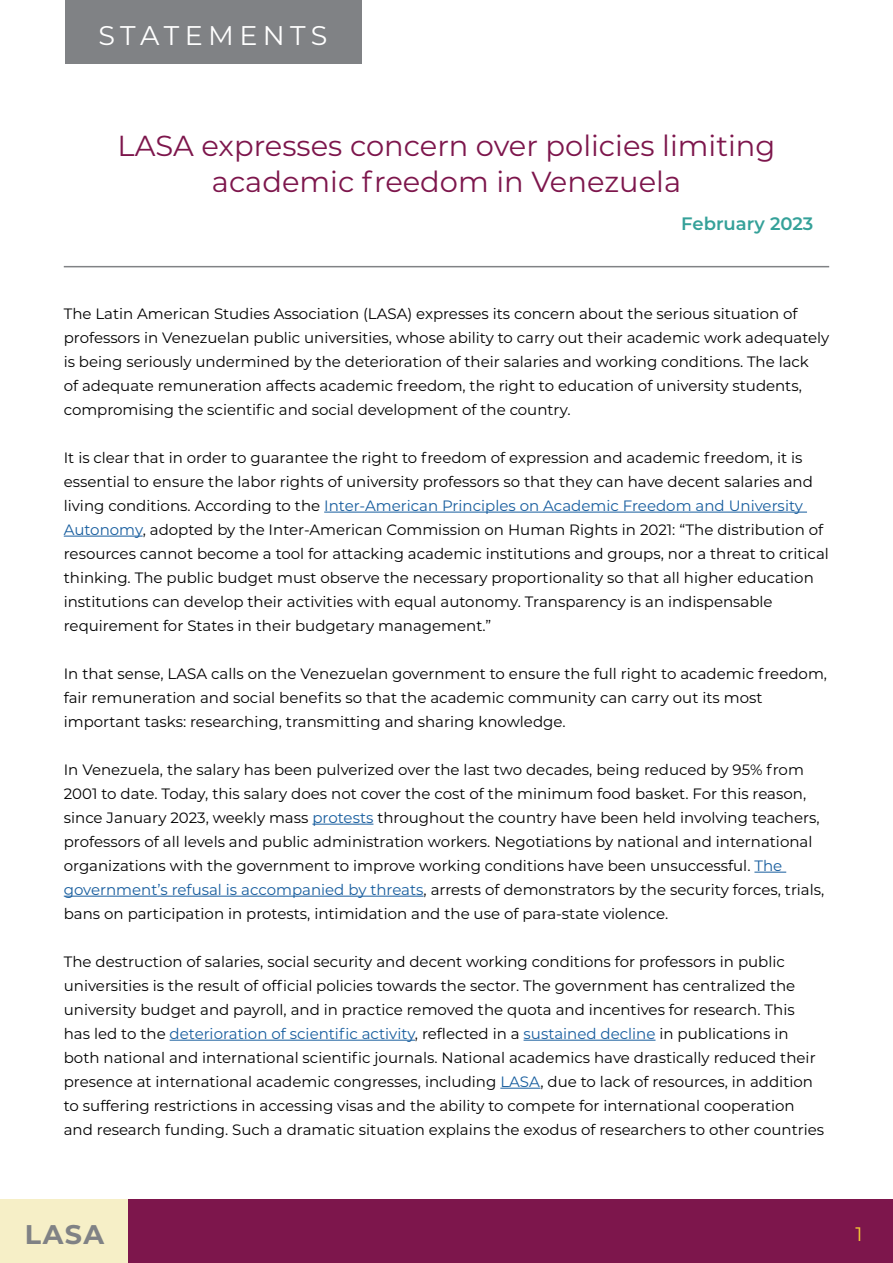
<style>
.page{position:relative;width:893px;height:1263px;background:#fff}
.page>*{position:absolute;margin:0;border:0;box-sizing:border-box;transform-origin:0 0}
.Titulares_guinda{font:28.95px/36px "Montserrat";color:#7d164c;text-align:center}
.t1{font:27px "Montserrat";letter-spacing:.2em;color:#fff}
.t2{font:700 27px "Montserrat";color:#808285}
.t3{font:19.5px "Montserrat";color:#f8ce34}
.Titulares_guinda-2{font:600 18px "Montserrat";color:#35a199}
.Sub_tituares_turques{font:15px/24px "Montserrat";color:#000}
.s1{color:#175d9e}
</style>
<div class="page">
<div style="left:65px;top:0;width:296px;height:64px;background:#808285"></div>
<div style="left:0;top:1199px;width:129px;height:64px;background:#f6efc7"></div>
<div style="left:129px;top:1199px;width:764px;height:64px;background:#7d164c"></div>
<hr style="left:324px;top:512px;width:483px;height:1px;background:#175d9e">
<hr style="left:64px;top:536px;width:79px;height:1px;background:#175d9e">
<hr style="left:312px;top:824px;width:61px;height:1px;background:#175d9e">
<hr style="left:754px;top:872px;width:32px;height:1px;background:#175d9e">
<hr style="left:64px;top:896px;width:360px;height:1px;background:#175d9e">
<hr style="left:170px;top:1040px;width:245px;height:1px;background:#175d9e">
<hr style="left:524px;top:1040px;width:131px;height:1px;background:#175d9e">
<hr style="left:500px;top:1088px;width:40px;height:1px;background:#175d9e">
<hr style="left:64px;top:266px;width:765px;height:1px;background:#808285">
<h2 class="t1" style="left:98px;top:17px;width:231px">STATEMENTS</h2>
<p class="Titulares_guinda" style="left:118px;top:126px;width:659px">LASA expresses concern over policies limiting academic freedom in Venezuela</p>
<p class="Titulares_guinda-2" style="left:681px;top:211px;width:134px">February 2023</p>
<p class="Sub_tituares_turques" style="left:64px;top:301px;width:767px">The Latin American Studies Association (LASA) expresses its concern about the serious situation of professors in Venezuelan public universities, whose ability to carry out their academic work adequately is being seriously undermined by the deterioration of their salaries and working conditions. The lack<br>of adequate remuneration affects academic freedom, the right to education of university students, compromising the scientific and social development of the country.</p>
<p class="Sub_tituares_turques" style="left:64px;top:445px;width:767px">It is clear that in order to guarantee the right to freedom of expression and academic freedom, it is essential to ensure the labor rights of university professors so that they can have decent salaries and living conditions. According to the <span class="s1">Inter-American Principles on Academic Freedom and University Autonomy</span>, adopted by the Inter-American Commission on Human Rights in 2021: “The distribution of resources cannot become a tool for attacking academic institutions and groups, nor a threat to critical thinking. The public budget must observe the necessary proportionality so that all higher education institutions can develop their activities with equal autonomy. Transparency is an indispensable requirement for States in their budgetary management.”</p>
<p class="Sub_tituares_turques" style="left:64px;top:661px;width:765px">In that sense, LASA calls on the Venezuelan government to ensure the full right to academic freedom, fair remuneration and social benefits so that the academic community can carry out its most important tasks: researching, transmitting and sharing knowledge.</p>
<p class="Sub_tituares_turques" style="left:64px;top:757px;width:762px">In Venezuela, the salary has been pulverized over the last two decades, being reduced by 95% from 2001 to date. Today, this salary does not cover the cost of the minimum food basket. For this reason, since January 2023, weekly mass <span class="s1">protests</span> throughout the country have been held involving teachers, professors of all levels and public administration workers. Negotiations by national and international organizations with the government to improve working conditions have been unsuccessful. <span class="s1">The government’s refusal is accompanied by threats</span>, arrests of demonstrators by the security forces, trials, bans on participation in protests, intimidation and the use of para-state violence.</p>
<p class="Sub_tituares_turques" style="left:64px;top:949px;width:762px">The destruction of salaries, social security and decent working conditions for professors in public universities is the result of official policies towards the sector. The government has centralized the university budget and payroll, and in practice removed the quota and incentives for research. This has led to the <span class="s1">deterioration of scientific activity</span>, reflected in a <span class="s1">sustained decline</span> in publications in both national and international scientific journals. National academics have drastically reduced their presence at international academic congresses, including <span class="s1">LASA</span>, due to lack of resources, in addition to suffering restrictions in accessing visas and the ability to compete for international cooperation and research funding. Such a dramatic situation explains the exodus of researchers to other countries</p>
<h2 class="t2" style="left:25px;top:1215px;width:81px">LASA</h2>
<h3 class="t3" style="left:855px;top:1220px;width:9px">1</h3>
</div>
